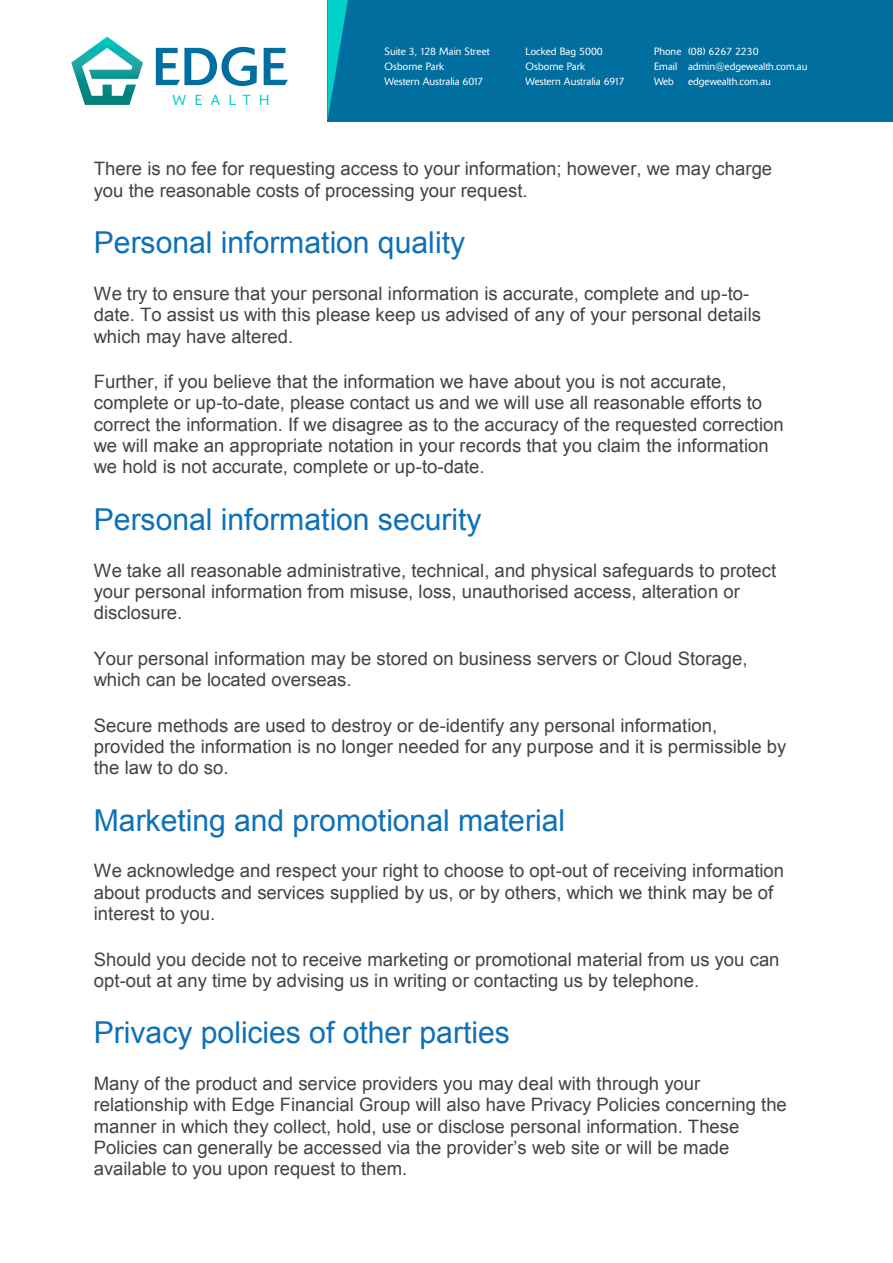
<style>
.page{position:relative;width:893px;height:1263px;background:#fff}
.page>*{position:absolute;margin:0;border:0;box-sizing:border-box;transform-origin:0 0}
.t1{font:52.8px "Delta";color:#006e9f}
.t2{font:30.15px "Arial";color:#0e71b8}
.t3{font:18.45px/21.3px "Arial";color:#434343}
.t4{font:300 14.4px "Delta";letter-spacing:.6em;color:#00ceca}
.t5{font:300 10.5px/15px "Delta";color:#fff}
</style>
<div class="page">
<div style="left:327px;top:0;width:566px;height:121px;background:#006e9f"></div>
<svg style="left:327px;top:0;width:21px;height:121px"></svg>
<svg style="left:71px;top:37px;width:72px;height:68px"></svg>
<p class="t1" style="left:153px;top:36px;width:137px">EDGE</p>
<p class="t4" style="left:173px;top:91px;width:98px">WEALTH</p>
<p class="t5" style="left:385px;top:44px;width:107px">Suite 3, 128 Main Street<br>Osborne Park<br>Western Australia 6017</p>
<p class="t5" style="left:526px;top:44px;width:100px">Locked Bag 5000<br>Osborne Park<br>Western Australia 6917</p>
<p class="t5" style="left:654px;top:44px;width:155px">Phone (08) 6267 2230<br>Email admin@edgewealth.com.au</p>
<p class="t5" style="left:654px;top:74px;width:21px">Web</p>
<p class="t5" style="left:688px;top:74px;width:84px">edgewealth.com.au</p>
<p class="t3" style="left:94px;top:158px;width:680px">There is no fee for requesting access to your information; however, we may charge you the reasonable costs of processing your request.</p>
<p class="t2" style="left:94px;top:223px;width:373px">Personal information quality</p>
<p class="t3" style="left:94px;top:283px;width:669px">We try to ensure that your personal information is accurate, complete and up-to&shy;date. To assist us with this please keep us advised of any of your personal details which may have altered.</p>
<p class="t3" style="left:94px;top:371px;width:692px">Further, if you believe that the information we have about you is not accurate, complete or up-to-date, please contact us and we will use all reasonable efforts to correct the information. If we disagree as to the accuracy of the requested correction we will make an appropriate notation in your records that you claim the information we hold is not accurate, complete or up-to-date.</p>
<p class="t2" style="left:94px;top:499px;width:389px">Personal information security</p>
<p class="t3" style="left:94px;top:560px;width:684px">We take all reasonable administrative, technical, and physical safeguards to protect your personal information from misuse, loss, unauthorised access, alteration or disclosure.</p>
<p class="t3" style="left:94px;top:648px;width:655px">Your personal information may be stored on business servers or Cloud Storage, which can be located overseas.</p>
<p class="t3" style="left:94px;top:715px;width:694px">Secure methods are used to destroy or de-identify any personal information, provided the information is no longer needed for any purpose and it is permissible by the law to do so.</p>
<p class="t2" style="left:94px;top:800px;width:473px">Marketing and promotional material</p>
<p class="t3" style="left:94px;top:860px;width:692px">We acknowledge and respect your right to choose to opt-out of receiving information about products and services supplied by us, or by others, which we think may be of interest to you.</p>
<p class="t3" style="left:94px;top:948px;width:687px">Should you decide not to receive marketing or promotional material from us you can opt-out at any time by advising us in writing or contacting us by telephone.</p>
<p class="t2" style="left:94px;top:1013px;width:418px">Privacy policies of other parties</p>
<p class="t3" style="left:94px;top:1073px;width:695px">Many of the product and service providers you may deal with through your relationship with Edge Financial Group will also have Privacy Policies concerning the manner in which they collect, hold, use or disclose personal information. These Policies can generally be accessed via the provider’s web site or will be made available to you upon request to them.</p>
</div>
